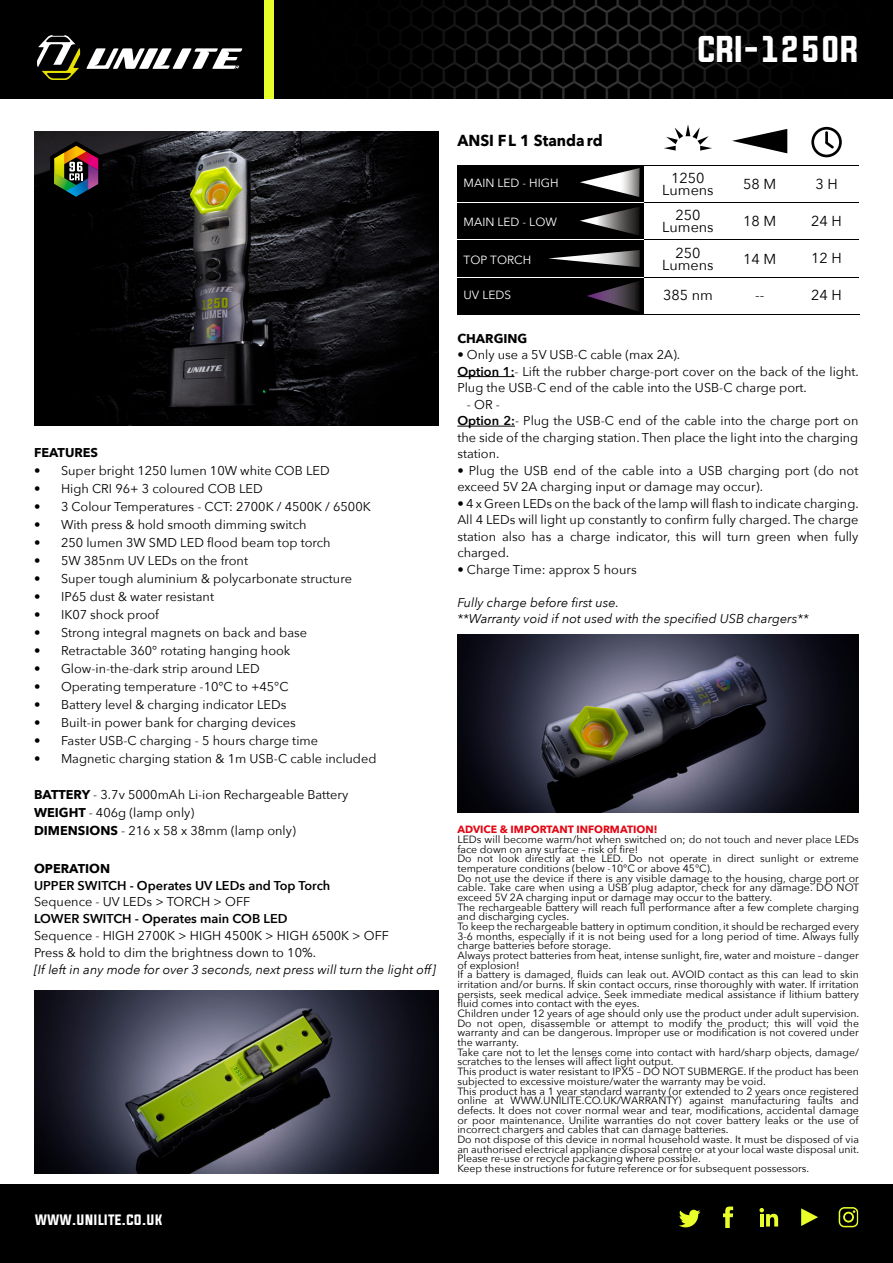
<style>
.page{position:relative;width:893px;height:1263px;background:#fff}
.page>*{position:absolute;margin:0;border:0;box-sizing:border-box;transform-origin:0 0}
.t1{font:31.5px "Evogria";color:#fff}
.t2{font:700 15.9px "Avenir Next";color:#000;scale:.95 1}
.t3{font:14.4px/12px "Avenir Next";color:#000;text-align:center}
.t4{font:13.5px "Evogria";color:#fff}
.t5{font:12.75px/16.5px "Avenir Next";color:#000}
.t6{font:italic 12.75px/16.5px "Avenir Next";color:#000}
.t7{font:600 12.75px "Avenir Next";color:#000}
.t8{font:700 12.75px "Avenir Next";color:#000}
.t9{font:11.85px "Avenir Next";color:#fff}
.t10{font:10.5px/9.6px "Avenir Next";color:#000}
.t11{font:700 10.5px "Avenir Next";color:#e30613}
.s1{font-weight:700}
.s2{font-weight:600}
</style>
<div class="page">
<div style="left:0;top:1184px;width:893px;height:79px;background:#000"></div>
<svg style="left:801px;top:1208px;width:17px;height:18px"></svg>
<svg style="left:839px;top:1207px;width:19px;height:20px"></svg>
<svg style="left:679px;top:1210px;width:21px;height:17px"></svg>
<svg style="left:759px;top:1208px;width:19px;height:18px"></svg>
<svg style="left:723px;top:1206px;width:10px;height:22px"></svg>
<div style="left:0;top:0;width:893px;height:99px;background:#000"></div>
<svg style="left:86px;top:48px;width:156px;height:21px"></svg>
<svg style="left:37px;top:35px;width:43px;height:45px"></svg>
<img style="left:389px;top:0;width:407px;height:99px">
<div style="left:264px;top:0;width:10px;height:99px;background:#e9ff29"></div>
<img style="left:34px;top:132px;width:405px;height:294px">
<img style="left:457px;top:635px;width:402px;height:177px">
<img style="left:34px;top:990px;width:405px;height:183px">
<hr style="left:457px;top:314px;width:402px;height:1px;background:#000">
<div style="left:457px;top:165px;width:186px;height:149px;background:#000"></div>
<hr style="left:621px;top:202px;width:238px;height:1px;background:#000">
<hr style="left:457px;top:202px;width:186px;height:1px;background:#fff">
<hr style="left:621px;top:239px;width:238px;height:1px;background:#000">
<hr style="left:457px;top:239px;width:186px;height:1px;background:#fff">
<hr style="left:621px;top:277px;width:238px;height:1px;background:#000">
<hr style="left:457px;top:277px;width:186px;height:1px;background:#fff">
<hr style="left:457px;top:165px;width:402px;height:1px;background:#000">
<svg style="left:664px;top:124px;width:48px;height:27px"></svg>
<svg style="left:811px;top:127px;width:31px;height:30px"></svg>
<img style="left:587px;top:281px;width:52px;height:30px">
<img style="left:549px;top:250px;width:91px;height:17px">
<img style="left:580px;top:207px;width:60px;height:28px">
<img style="left:580px;top:168px;width:60px;height:29px">
<svg style="left:732px;top:129px;width:55px;height:24px"></svg>
<hr style="left:457px;top:376px;width:57px;height:1px;background:#000">
<hr style="left:457px;top:426px;width:58px;height:1px;background:#000">
<svg style="left:50px;top:141px;width:52px;height:60px;background:#4b402e"></svg>
<h1 class="t1" style="left:698px;top:27px;width:163px">CRI-1250R</h1>
<p class="t8" style="left:34px;top:442px;width:66px">FEATURES</p>
<p class="t5" style="left:34px;top:462px;width:297px">• Super bright 1250 lumen 10W white COB LED</p>
<p class="t5" style="left:34px;top:480px;width:230px">• High CRI 96+ 3 coloured COB LED</p>
<p class="t5" style="left:34px;top:498px;width:338px">• 3 Colour Temperatures - CCT: 2700K / 4500K / 6500K</p>
<p class="t5" style="left:34px;top:516px;width:274px">• With press &amp; hold smooth dimming switch</p>
<p class="t5" style="left:34px;top:534px;width:298px">• 250 lumen 3W SMD LED flood beam top torch</p>
<p class="t5" style="left:34px;top:552px;width:216px">• 5W 385nm UV LEDs on the front</p>
<p class="t5" style="left:34px;top:570px;width:319px">• Super tough aluminium &amp; polycarbonate structure</p>
<p class="t5" style="left:34px;top:588px;width:182px">• IP65 dust &amp; water resistant</p>
<p class="t5" style="left:34px;top:606px;width:127px">• IK07 shock proof</p>
<p class="t5" style="left:34px;top:624px;width:275px">• Strong integral magnets on back and base</p>
<p class="t5" style="left:34px;top:642px;width:258px">• Retractable 360° rotating hanging hook</p>
<p class="t5" style="left:34px;top:660px;width:227px">• Glow-in-the-dark strip around LED</p>
<p class="t5" style="left:34px;top:678px;width:256px">• Operating temperature -10°C to +45°C</p>
<p class="t5" style="left:34px;top:696px;width:254px">• Battery level &amp; charging indicator LEDs</p>
<p class="t5" style="left:34px;top:714px;width:263px">• Built-in power bank for charging devices</p>
<p class="t5" style="left:34px;top:732px;width:286px">• Faster USB-C charging - 5 hours charge time</p>
<p class="t5" style="left:34px;top:750px;width:344px">• Magnetic charging station &amp; 1m USB-C cable included</p>
<p class="t5" style="left:34px;top:785px;width:316px;line-height:18px"><span class="s1">BATTERY</span> - 3.7v 5000mAh Li-ion Rechargeable Battery<br><span class="s1">WEIGHT</span> - 406g (lamp only)<br><span class="s1">DIMENSIONS</span> - 216 x 58 x 38mm (lamp only)</p>
<p class="t8" style="left:34px;top:857px;width:78px">OPERATION</p>
<p class="t7" style="left:34px;top:874px;width:298px">UPPER SWITCH - Operates UV LEDs and Top Torch</p>
<p class="t5" style="left:34px;top:893px;width:218px">Sequence - UV LEDs &gt; TORCH &gt; OFF</p>
<p class="t7" style="left:34px;top:908px;width:255px">LOWER SWITCH - Operates main COB LED</p>
<p class="t5" style="left:34px;top:927px;width:357px;line-height:17px">Sequence - HIGH 2700K &gt; HIGH 4500K &gt; HIGH 6500K &gt; OFF<br>Press &amp; hold to dim the brightness down to 10%.</p>
<p class="t6" style="left:34px;top:961px;width:403px">[If left in any mode for over 3 seconds, next press will turn the light off]</p>
<p class="t4" style="left:35px;top:1210px;width:129px">WWW.UNILITE.CO.UK</p>
<h2 class="t2" style="left:457px;top:127px;width:155px">ANSI FL 1 Standa rd</h2>
<h3 class="t3" style="left:662px;top:171px;width:53px">1250<br>Lumens</h3>
<h3 class="t3" style="left:743px;top:177px;width:35px">58 M</h3>
<h3 class="t3" style="left:662px;top:209px;width:53px">250<br>Lumens</h3>
<h3 class="t3" style="left:743px;top:215px;width:35px">18 M</h3>
<h3 class="t3" style="left:662px;top:246px;width:53px">250<br>Lumens</h3>
<h3 class="t3" style="left:743px;top:252px;width:35px">14 M</h3>
<h3 class="t3" style="left:811px;top:252px;width:32px">12 H</h3>
<p class="t9" style="left:464px;top:173px;width:97px">MAIN LED - HIGH</p>
<p class="t9" style="left:464px;top:212px;width:95px">MAIN LED - LOW</p>
<p class="t9" style="left:464px;top:250px;width:69px">TOP TORCH</p>
<p class="t9" style="left:464px;top:284px;width:49px">UV LEDS</p>
<h3 class="t3" style="left:663px;top:288px;width:51px">385 nm</h3>
<h3 class="t3" style="left:755px;top:288px;width:11px">--</h3>
<h3 class="t3" style="left:811px;top:288px;width:32px">24 H</h3>
<p class="t8" style="left:457px;top:327px;width:72px">CHARGING</p>
<p class="t5" style="left:457px;top:346px;width:403px">• Only use a 5V USB-C cable (max 2A).<br><span class="s2">Option 1:</span>- Lift the rubber charge-port cover on the back of the light.<br>Plug the USB-C end of the cable into the USB-C charge port.</p>
<p class="t5" style="left:457px;top:395px;width:403px;text-indent:10px">- OR -<br><span class="s2">Option 2:</span>- Plug the USB-C end of the cable into the charge port on the side of the charging station. Then place the light into the charging station.</p>
<p class="t5" style="left:457px;top:461px;width:403px">• Plug the USB end of the cable into a USB charging port (do not exceed 5V 2A charging input or damage may occur).</p>
<p class="t5" style="left:457px;top:494px;width:403px;text-align:justify">• 4 x Green LEDs on the back of the lamp will flash to indicate charging.<br>All 4 LEDs will light up constantly to confirm fully charged. The charge station also has a charge indicator, this will turn green when fully charged.</p>
<p class="t5" style="left:457px;top:560px;width:181px">• Charge Time: approx 5 hours</p>
<p class="t6" style="left:457px;top:593px;width:353px">Fully charge before first use.<br>**Warranty void if not used with the specified USB chargers**</p>
<h3 class="t3" style="left:815px;top:177px;width:24px">3 H</h3>
<h3 class="t3" style="left:811px;top:214px;width:32px">24 H</h3>
<p class="t11" style="left:457px;top:820px;width:202px">ADVICE &amp; IMPORTANT INFORMATION!</p>
<p class="t10" style="left:457px;top:834px;width:403px">LEDs will become warm/hot when switched on; do not touch and never place LEDs face down on any surface – risk of fire!<br>Do not look directly at the LED. Do not operate in direct sunlight or extreme temperature conditions (below -10°C or above 45°C).<br>Do not use the device if there is any visible damage to the housing, charge port or cable. Take care when using a USB plug adaptor, check for any damage. DO NOT exceed 5V 2A charging input or damage may occur to the battery.<br>The rechargeable battery will reach full performance after a few complete charging and discharging cycles.<br>To keep the rechargeable battery in optimum condition, it should be recharged every 3-6 months, especially if it is not being used for a long period of time. Always fully charge batteries before storage.<br>Always protect batteries from heat, intense sunlight, fire, water and moisture – danger of explosion!<br>If a battery is damaged, fluids can leak out. AVOID contact as this can lead to skin irritation and/or burns. If skin contact occurs, rinse thoroughly with water. If irritation persists, seek medical advice. Seek immediate medical assistance if lithium battery fluid comes into contact with the eyes.<br>Children under 12 years of age should only use the product under adult supervision.<br>Do not open, disassemble or attempt to modify the product; this will void the warranty and can be dangerous. Improper use or modification is not covered under the warranty.<br>Take care not to let the lenses come into contact with hard/sharp objects, damage/ scratches to the lenses will affect light output.<br>This product is water resistant to IPX5 – DO NOT SUBMERGE. If the product has been subjected to excessive moisture/water the warranty may be void.<br>This product has a 1 year standard warranty (or extended to 2 years once registered online at WWW.UNILITE.CO.UK/WARRANTY) against manufacturing faults and defects. It does not cover normal wear and tear, modifications, accidental damage or poor maintenance. Unilite warranties do not cover battery leaks or the use of incorrect chargers and cables that can damage batteries.<br>Do not dispose of this device in normal household waste. It must be disposed of via an authorised electrical appliance disposal centre or at your local waste disposal unit.<br>Please re-use or recycle packaging where possible.<br>Keep these instructions for future reference or for subsequent possessors.</p>
</div>
